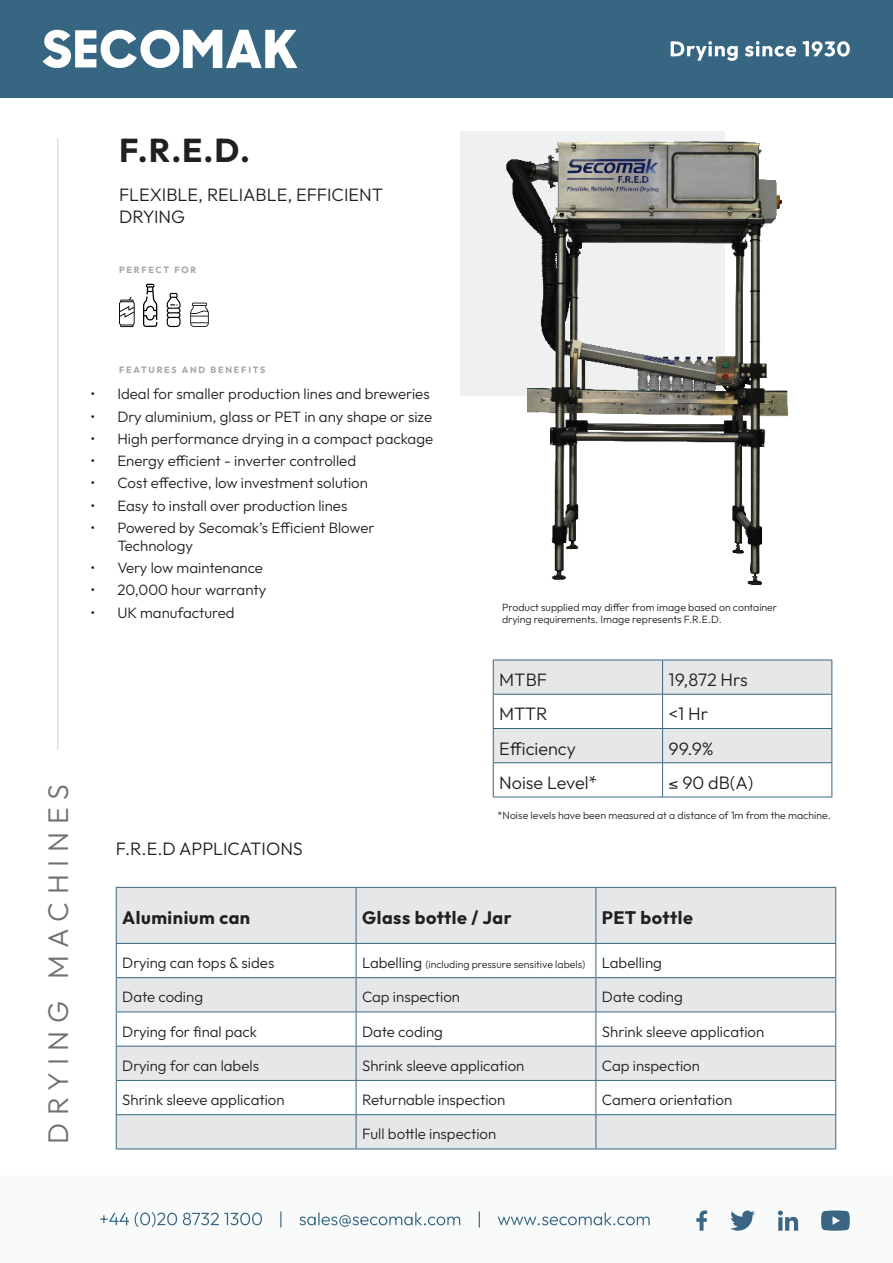
<style>
.page{position:relative;width:893px;height:1263px;background:#fff}
.page>*{position:absolute;margin:0;border:0;box-sizing:border-box;transform-origin:0 0}
.t1{font:700 33px "Outfit";color:#231f20}
.t2{font:300 28.5px "Outfit";letter-spacing:.27em;color:#6f7173}
.t3{font:300 18px/21.6px "Outfit";color:#231f20}
.t4{font:700 18px "Outfit";letter-spacing:.03em;color:#231f20}
.t5{font:300 15px/18px "Outfit";color:#231f20}
.t6{font:300 10.5px "Outfit";color:#231f20}
.t7{font:700 9px "Outfit";letter-spacing:.2em;color:#a4a7a7}
.s1{font-size:15px}
</style>
<div class="page">
<div style="left:0;top:1175px;width:893px;height:88px;background:#f9fafa"></div>
<div style="left:0;top:0;width:893px;height:98px;background:#376682"></div>
<svg style="left:43px;top:30px;width:254px;height:38px"></svg>
<svg style="left:671px;top:41px;width:179px;height:20px"></svg>
<svg style="left:100px;top:1211px;width:550px;height:16px"></svg>
<svg style="left:821px;top:1210px;width:29px;height:21px"></svg>
<svg style="left:778px;top:1210px;width:20px;height:21px"></svg>
<svg style="left:730px;top:1210px;width:25px;height:21px"></svg>
<svg style="left:696px;top:1210px;width:11px;height:21px"></svg>
<hr style="left:57px;top:138px;width:1px;height:612px;background:#d1d2d4">
<div style="left:461px;top:131px;width:264px;height:265px;background:#eff0f0"></div>
<svg style="left:119px;top:297px;width:16px;height:30px"></svg>
<svg style="left:494px;top:661px;width:337px;height:101px"></svg>
<hr style="left:662px;top:660px;width:1px;height:34px;background:#3b6682">
<hr style="left:662px;top:695px;width:1px;height:33px;background:#3b6682">
<hr style="left:662px;top:729px;width:1px;height:33px;background:#3b6682">
<hr style="left:662px;top:763px;width:1px;height:34px;background:#3b6682">
<hr style="left:493px;top:660px;width:170px;height:1px;background:#376682">
<hr style="left:493px;top:660px;width:1px;height:34px;background:#376682">
<hr style="left:663px;top:660px;width:169px;height:1px;background:#376682">
<hr style="left:831px;top:660px;width:1px;height:34px;background:#376682">
<hr style="left:493px;top:694px;width:170px;height:1px;background:#376682">
<hr style="left:493px;top:695px;width:1px;height:33px;background:#376682">
<hr style="left:663px;top:694px;width:169px;height:1px;background:#376682">
<hr style="left:831px;top:695px;width:1px;height:33px;background:#376682">
<hr style="left:493px;top:728px;width:170px;height:1px;background:#376682">
<hr style="left:493px;top:729px;width:1px;height:33px;background:#376682">
<hr style="left:663px;top:728px;width:169px;height:1px;background:#376682">
<hr style="left:831px;top:729px;width:1px;height:33px;background:#376682">
<hr style="left:493px;top:762px;width:170px;height:1px;background:#376682">
<hr style="left:493px;top:763px;width:1px;height:34px;background:#376682">
<hr style="left:663px;top:762px;width:169px;height:1px;background:#376682">
<hr style="left:831px;top:763px;width:1px;height:34px;background:#376682">
<hr style="left:493px;top:797px;width:170px;height:1px;background:#376682">
<hr style="left:663px;top:797px;width:169px;height:1px;background:#376682">
<svg style="left:117px;top:888px;width:718px;height:260px;fill:#e6e7e9"></svg>
<hr style="left:356px;top:888px;width:1px;height:55px;background:#3b6682">
<hr style="left:595px;top:888px;width:1px;height:55px;background:#3b6682">
<hr style="left:356px;top:944px;width:1px;height:33px;background:#3b6682">
<hr style="left:595px;top:944px;width:1px;height:33px;background:#3b6682">
<hr style="left:356px;top:978px;width:1px;height:33px;background:#3b6682">
<hr style="left:595px;top:978px;width:1px;height:33px;background:#3b6682">
<hr style="left:356px;top:1012px;width:1px;height:34px;background:#3b6682">
<hr style="left:595px;top:1012px;width:1px;height:34px;background:#3b6682">
<hr style="left:356px;top:1046px;width:1px;height:34px;background:#3b6682">
<hr style="left:595px;top:1046px;width:1px;height:34px;background:#3b6682">
<hr style="left:356px;top:1081px;width:1px;height:33px;background:#3b6682">
<hr style="left:595px;top:1081px;width:1px;height:33px;background:#3b6682">
<hr style="left:356px;top:1115px;width:1px;height:33px;background:#3b6682">
<hr style="left:595px;top:1115px;width:1px;height:33px;background:#3b6682">
<hr style="left:116px;top:887px;width:240px;height:1px;background:#376682">
<hr style="left:116px;top:888px;width:1px;height:55px;background:#376682">
<hr style="left:356px;top:887px;width:240px;height:1px;background:#376682">
<hr style="left:596px;top:887px;width:240px;height:1px;background:#376682">
<hr style="left:835px;top:888px;width:1px;height:55px;background:#376682">
<hr style="left:116px;top:943px;width:240px;height:1px;background:#376682">
<hr style="left:116px;top:944px;width:1px;height:33px;background:#376682">
<hr style="left:356px;top:943px;width:240px;height:1px;background:#376682">
<hr style="left:596px;top:943px;width:240px;height:1px;background:#376682">
<hr style="left:835px;top:944px;width:1px;height:33px;background:#376682">
<hr style="left:116px;top:977px;width:240px;height:1px;background:#376682">
<hr style="left:116px;top:978px;width:1px;height:33px;background:#376682">
<hr style="left:356px;top:977px;width:240px;height:1px;background:#376682">
<hr style="left:596px;top:977px;width:240px;height:1px;background:#376682">
<hr style="left:835px;top:978px;width:1px;height:33px;background:#376682">
<hr style="left:116px;top:1011px;width:240px;height:1px;background:#376682">
<hr style="left:116px;top:1012px;width:1px;height:34px;background:#376682">
<hr style="left:356px;top:1011px;width:240px;height:1px;background:#376682">
<hr style="left:596px;top:1011px;width:240px;height:1px;background:#376682">
<hr style="left:835px;top:1012px;width:1px;height:34px;background:#376682">
<hr style="left:116px;top:1046px;width:240px;height:1px;background:#376682">
<hr style="left:116px;top:1046px;width:1px;height:34px;background:#376682">
<hr style="left:356px;top:1046px;width:240px;height:1px;background:#376682">
<hr style="left:596px;top:1046px;width:240px;height:1px;background:#376682">
<hr style="left:835px;top:1046px;width:1px;height:34px;background:#376682">
<hr style="left:116px;top:1080px;width:240px;height:1px;background:#376682">
<hr style="left:116px;top:1081px;width:1px;height:33px;background:#376682">
<hr style="left:356px;top:1080px;width:240px;height:1px;background:#376682">
<hr style="left:596px;top:1080px;width:240px;height:1px;background:#376682">
<hr style="left:835px;top:1081px;width:1px;height:33px;background:#376682">
<hr style="left:116px;top:1114px;width:240px;height:1px;background:#376682">
<hr style="left:116px;top:1115px;width:1px;height:33px;background:#376682">
<hr style="left:356px;top:1114px;width:240px;height:1px;background:#376682">
<hr style="left:596px;top:1114px;width:240px;height:1px;background:#376682">
<hr style="left:835px;top:1115px;width:1px;height:33px;background:#376682">
<hr style="left:116px;top:1148px;width:240px;height:1px;background:#376682">
<hr style="left:356px;top:1148px;width:240px;height:1px;background:#376682">
<hr style="left:596px;top:1148px;width:240px;height:1px;background:#376682">
<img style="left:506px;top:141px;width:283px;height:445px">
<svg style="left:143px;top:284px;width:14px;height:43px"></svg>
<svg style="left:167px;top:293px;width:14px;height:34px"></svg>
<svg style="left:190px;top:303px;width:19px;height:24px"></svg>
<p class="t1" style="left:119px;top:131px;width:133px">F.R.E.D.</p>
<p class="t3" style="left:119px;top:184px;width:266px">FLEXIBLE, RELIABLE, EFFICIENT<br>DRYING</p>
<p class="t7" style="left:119px;top:264px;width:79px">PERFECT FOR</p>
<h2 class="t2" style="left:42px;top:1144px;width:361px;rotate:-90deg">DRYING MACHINES</h2>
<p class="t7" style="left:119px;top:365px;width:148px">FEATURES AND BENEFITS</p>
<p class="t5" style="left:90px;top:385px;width:341px">• Ideal for smaller production lines and breweries</p>
<p class="t5" style="left:90px;top:407px;width:343px">• Dry aluminium, glass or PET in any shape or size</p>
<p class="t5" style="left:90px;top:429px;width:344px">• High performance drying in a compact package</p>
<p class="t5" style="left:90px;top:452px;width:267px">• Energy efficient - inverter controlled</p>
<p class="t5" style="left:90px;top:474px;width:279px">• Cost effective, low investment solution</p>
<p class="t5" style="left:90px;top:496px;width:259px">• Easy to install over production lines</p>
<p class="t5" style="left:117px;top:518px;width:259px;text-indent:-27px">• Powered by Secomak’s Efficient Blower<br>Technology</p>
<p class="t5" style="left:90px;top:559px;width:174px">• Very low maintenance</p>
<p class="t5" style="left:90px;top:581px;width:178px">• 20,000 hour warranty</p>
<p class="t5" style="left:90px;top:603px;width:146px">• UK manufactured</p>
<p class="t3" style="left:116px;top:838px;width:188px">F.R.E.D APPLICATIONS</p>
<p class="t6" style="left:502px;top:601px;width:277px">Product supplied may differ from image based on container</p>
<p class="t6" style="left:502px;top:614px;width:221px">drying requirements. Image represents F.R.E.D.</p>
<p class="t3" style="left:499px;top:669px;width:49px">MTBF</p>
<p class="t3" style="left:669px;top:669px;width:81px">19,872 Hrs</p>
<p class="t3" style="left:499px;top:703px;width:50px">MTTR</p>
<p class="t3" style="left:669px;top:703px;width:41px">&lt;1 Hr</p>
<p class="t3" style="left:499px;top:737px;width:78px">Efficiency</p>
<p class="t3" style="left:669px;top:737px;width:47px">99.9%</p>
<p class="t3" style="left:499px;top:772px;width:100px">Noise Level*</p>
<p class="t3" style="left:669px;top:772px;width:86px">≤ 90 dB(A)</p>
<p class="t6" style="left:497px;top:809px;width:335px">*Noise levels have been measured at a distance of 1m from the machine.</p>
<p class="t4" style="left:122px;top:908px;width:129px">Aluminium can</p>
<p class="t4" style="left:362px;top:908px;width:151px">Glass bottle / Jar</p>
<p class="t4" style="left:602px;top:908px;width:92px">PET bottle</p>
<p class="t5" style="left:122px;top:954px;width:154px">Drying can tops &amp; sides</p>
<p class="t6" style="left:362px;top:958px;width:225px"><span class="s1">Labelling</span> (including pressure sensitive labels)</p>
<p class="t5" style="left:602px;top:954px;width:62px">Labelling</p>
<p class="t5" style="left:122px;top:988px;width:82px">Date coding</p>
<p class="t5" style="left:362px;top:988px;width:99px">Cap inspection</p>
<p class="t5" style="left:602px;top:988px;width:82px">Date coding</p>
<p class="t5" style="left:122px;top:1022px;width:136px">Drying for final pack</p>
<p class="t5" style="left:362px;top:1022px;width:82px">Date coding</p>
<p class="t5" style="left:602px;top:1022px;width:164px">Shrink sleeve application</p>
<p class="t5" style="left:122px;top:1056px;width:138px">Drying for can labels</p>
<p class="t5" style="left:362px;top:1056px;width:164px">Shrink sleeve application</p>
<p class="t5" style="left:602px;top:1056px;width:99px">Cap inspection</p>
<p class="t5" style="left:122px;top:1091px;width:164px">Shrink sleeve application</p>
<p class="t5" style="left:362px;top:1091px;width:145px">Returnable inspection</p>
<p class="t5" style="left:602px;top:1091px;width:132px">Camera orientation</p>
<p class="t5" style="left:362px;top:1125px;width:136px">Full bottle inspection</p>
</div>
